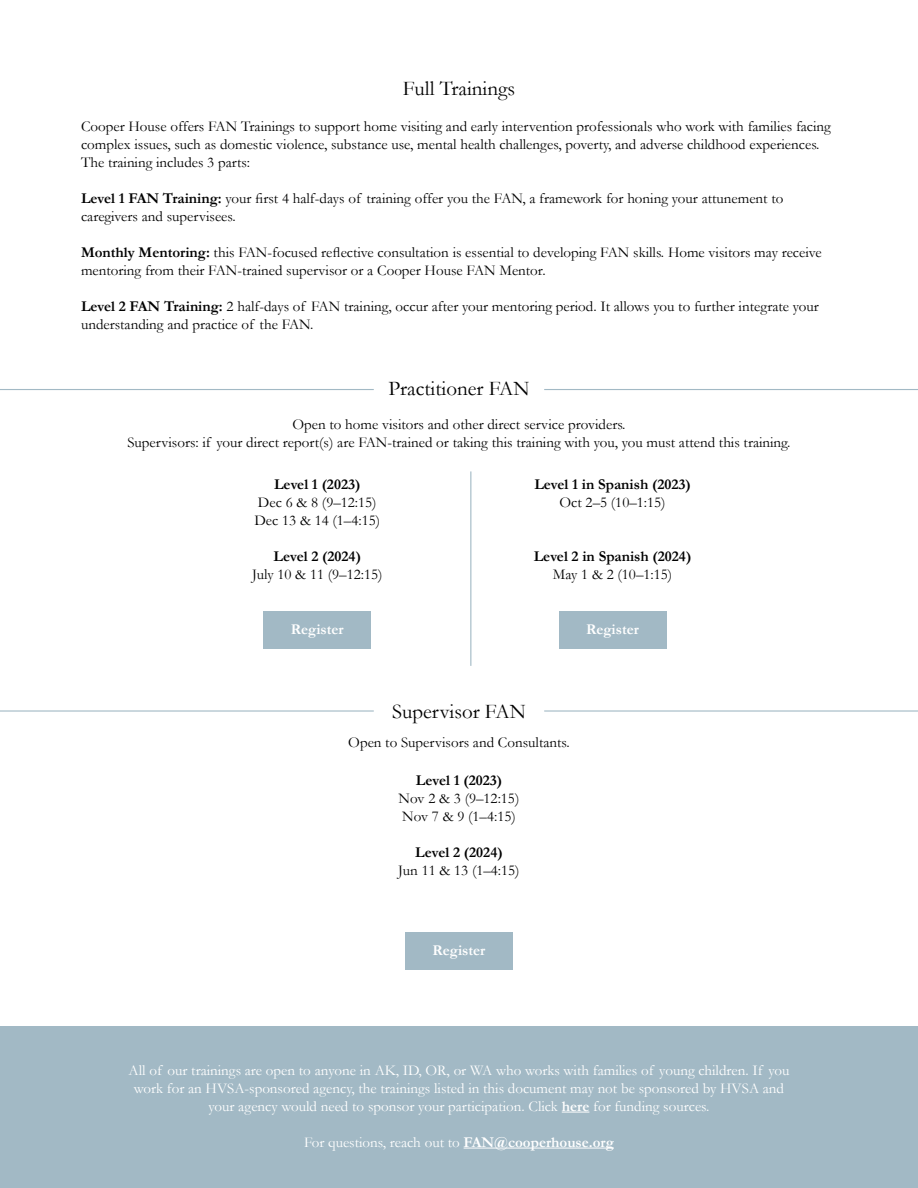
<style>
.page{position:relative;width:918px;height:1188px;background:#fff}
.page>*{position:absolute;margin:0;border:0;box-sizing:border-box;transform-origin:0 0}
.t1{font:21px "Garamond";color:#000}
.t2{font:15px/18px "Garamond";color:#000}
.t3{font:15px/18px "Garamond";color:#fff;text-align:center}
.t4{font:700 15px "Garamond";color:#000}
.t5{font:700 15px "Garamond";color:#fff}
.s1{font-weight:700}
</style>
<div class="page">
<div style="left:0;top:1026px;width:918px;height:162px;background:#a2b9c5"></div>
<hr style="left:0;top:389px;width:374px;height:1px;background:#a2b9c5">
<hr style="left:0;top:710px;width:374px;height:2px;background:#a2b9c5">
<hr style="left:544px;top:389px;width:374px;height:1px;background:#a2b9c5">
<hr style="left:544px;top:710px;width:374px;height:2px;background:#a2b9c5">
<hr style="left:470px;top:471px;width:1px;height:195px;background:#a2b9c5">
<div style="left:405px;top:932px;width:108px;height:38px;background:#a2b9c5"></div>
<div style="left:263px;top:611px;width:108px;height:38px;background:#a2b9c5"></div>
<div style="left:559px;top:611px;width:108px;height:38px;background:#a2b9c5"></div>
<svg style="left:562px;top:1112px;width:27px;height:1px"></svg>
<hr style="left:464px;top:1148px;width:150px;height:1px;background:#fff">
<h1 class="t1" style="left:403px;top:74px;width:114px">Full Trainings</h1>
<p class="t2" style="left:81px;top:117px;width:751px">Cooper House offers FAN Trainings to support home visiting and early intervention professionals who work with families facing complex issues, such as domestic violence, substance use, mental health challenges, poverty, and adverse childhood experiences.<br>The training includes 3 parts:</p>
<p class="t2" style="left:81px;top:189px;width:704px"><span class="s1">Level 1 FAN Training:</span> your first 4 half-days of training offer you the FAN, a framework for honing your attunement to caregivers and supervisees.</p>
<p class="t2" style="left:81px;top:243px;width:742px"><span class="s1">Monthly Mentoring:</span> this FAN-focused reflective consultation is essential to developing FAN skills. Home visitors may receive mentoring from their FAN-trained supervisor or a Cooper House FAN Mentor.</p>
<p class="t2" style="left:81px;top:297px;width:739px"><span class="s1">Level 2 FAN Training:</span> 2 half-days of FAN training, occur after your mentoring period. It allows you to further integrate your understanding and practice of the FAN.</p>
<h1 class="t1" style="left:388px;top:374px;width:143px">Practitioner FAN</h1>
<p class="t2" style="left:127px;top:415px;width:665px;text-align:center">Open to home visitors and other direct service providers.<br>Supervisors: if your direct report(s) are FAN-trained or taking this training with you, you must attend this training.</p>
<p class="t4" style="left:274px;top:474px;width:88px">Level 1 (2023)</p>
<p class="t2" style="left:254px;top:493px;width:127px">Dec 6 &amp; 8 (9–12:15)<br>Dec 13 &amp; 14 (1–4:15)</p>
<p class="t4" style="left:274px;top:546px;width:89px">Level 2 (2024)</p>
<p class="t2" style="left:252px;top:565px;width:132px">July 10 &amp; 11 (9–12:15)</p>
<p class="t4" style="left:534px;top:474px;width:158px">Level 1 in Spanish (2023)</p>
<p class="t2" style="left:560px;top:493px;width:108px">Oct 2–5 (10–1:15)</p>
<p class="t4" style="left:534px;top:546px;width:159px">Level 2 in Spanish (2024)</p>
<p class="t2" style="left:553px;top:565px;width:121px">May 1 &amp; 2 (10–1:15)</p>
<p class="t5" style="left:291px;top:619px;width:54px">Register</p>
<p class="t5" style="left:586px;top:619px;width:54px">Register</p>
<h1 class="t1" style="left:392px;top:697px;width:135px">Supervisor FAN</h1>
<p class="t2" style="left:348px;top:733px;width:223px">Open to Supervisors and Consultants.</p>
<p class="t4" style="left:416px;top:770px;width:88px">Level 1 (2023)</p>
<p class="t2" style="left:399px;top:789px;width:122px">Nov 2 &amp; 3 (9–12:15)<br>Nov 7 &amp; 9 (1–4:15)</p>
<p class="t4" style="left:415px;top:842px;width:89px">Level 2 (2024)</p>
<p class="t2" style="left:398px;top:861px;width:123px">Jun 11 &amp; 13 (1–4:15)</p>
<p class="t5" style="left:433px;top:940px;width:54px">Register</p>
<p class="t3" style="left:129px;top:1061px;width:662px">All of our trainings are open to anyone in AK, ID, OR, or WA who works with families of young children. If you work for an HVSA-sponsored agency, the trainings listed in this document may not be sponsored by HVSA and your agency would need to sponsor your participation. Click <span class="s1">here</span> for funding sources.</p>
<p class="t3" style="left:304px;top:1133px;width:311px">For questions, reach out to <span class="s1">FAN@cooperhouse.org</span></p>
</div>
